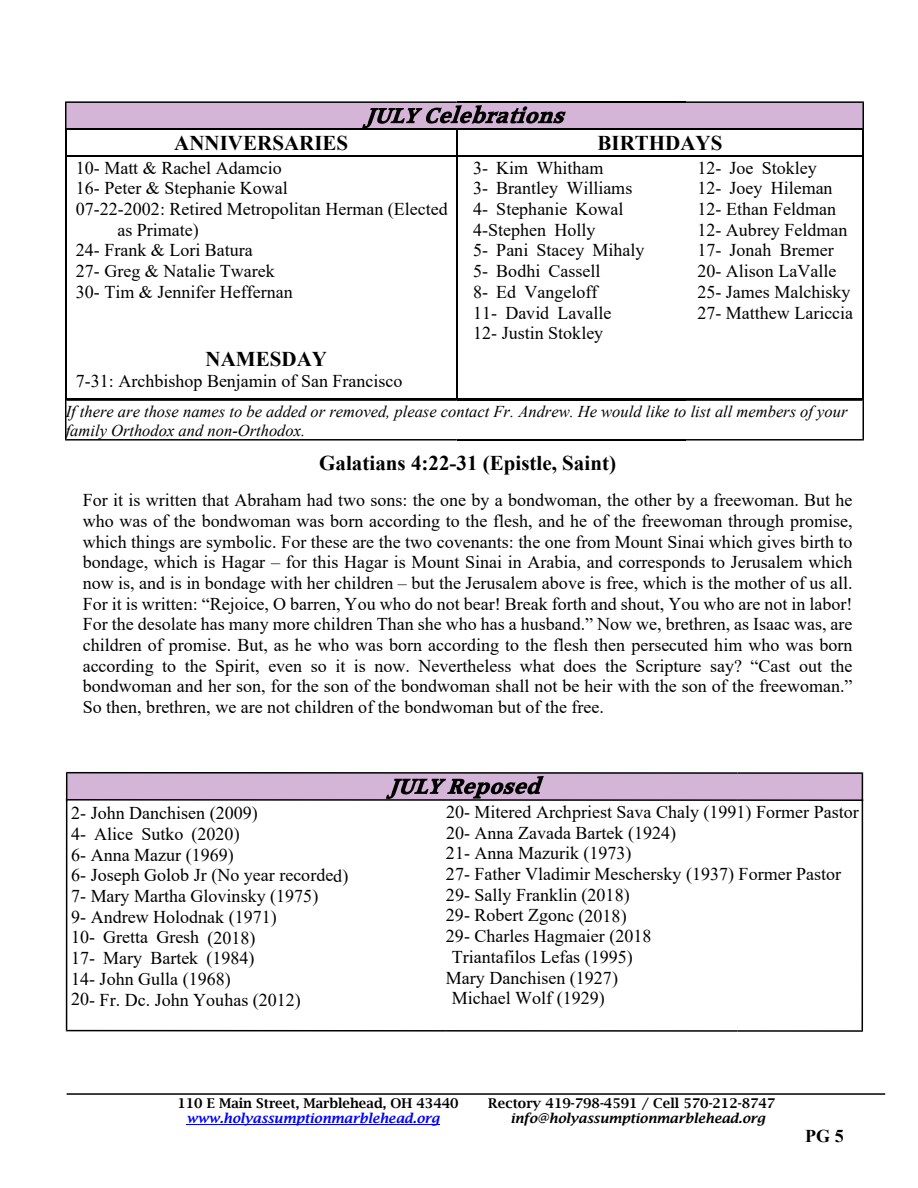
<style>
.page{position:relative;width:918px;height:1188px;background:#fff}
.page>*{position:absolute;margin:0;border:0;box-sizing:border-box;transform-origin:0 0}
.t1{font:700 21px "Times New Roman";color:#000}
.t2{font:18px/20.7px "Times New Roman";color:#000}
.t3{font:700 18px "Times New Roman";color:#000}
.t4{font:italic 16.5px/18.9px "Times New Roman";color:#000}
.t5{font:600 13.5px "Lucida Bright";color:#000}
.t6{font:italic 600 13.5px "Lucida Bright";color:#000}
.t7{font:italic 600 13.5px "Lucida Bright";color:#00f}
</style>
<div class="page">
<div style="left:67px;top:773px;width:795px;height:27px;background:#d5b5d7"></div>
<hr style="left:446px;top:772px;width:292px;height:2px;background:#000">
<hr style="left:446px;top:799px;width:292px;height:2px;background:#000">
<hr style="left:446px;top:1030px;width:292px;height:2px;background:#000">
<svg style="left:66px;top:772px;width:478px;height:260px"></svg>
<svg style="left:738px;top:772px;width:125px;height:260px"></svg>
<hr style="left:67px;top:1093px;width:818px;height:2px;background:#000">
<hr style="left:186px;top:1124px;width:254px;height:1px;background:#00f">
<div style="left:66px;top:102px;width:797px;height:27px;background:#d5b5d7"></div>
<hr style="left:457px;top:101px;width:228px;height:2px;background:#000">
<hr style="left:456px;top:129px;width:229px;height:1px;background:#000">
<hr style="left:456px;top:155px;width:229px;height:1px;background:#000">
<hr style="left:685px;top:155px;width:179px;height:1px;background:#000">
<hr style="left:65px;top:398px;width:392px;height:1px;background:#000">
<hr style="left:457px;top:398px;width:228px;height:1px;background:#000">
<hr style="left:685px;top:398px;width:178px;height:1px;background:#000">
<svg style="left:65px;top:101px;width:501px;height:55px"></svg>
<hr style="left:65px;top:155px;width:1px;height:244px;background:#000">
<hr style="left:456px;top:129px;width:2px;height:27px;background:#000">
<hr style="left:456px;top:155px;width:2px;height:244px;background:#000">
<svg style="left:685px;top:101px;width:179px;height:29px"></svg>
<hr style="left:862px;top:129px;width:2px;height:27px;background:#000">
<hr style="left:862px;top:155px;width:2px;height:244px;background:#000">
<hr style="left:457px;top:399px;width:228px;height:2px;background:#000">
<hr style="left:457px;top:439px;width:228px;height:2px;background:#000">
<svg style="left:65px;top:399px;width:392px;height:42px"></svg>
<svg style="left:685px;top:399px;width:179px;height:42px"></svg>
<p class="t1" style="left:174px;top:136px;width:175px">ANNIVERSARIES</p>
<p class="t1" style="left:598px;top:136px;width:126px">BIRTHDAYS</p>
<p class="t2" style="left:76px;top:159px;width:207px">10- Matt &amp; Rachel Adamcio</p>
<p class="t2" style="left:76px;top:180px;width:214px">16- Peter &amp; Stephanie Kowal</p>
<p class="t2" style="left:76px;top:200px;width:374px">07-22-2002: Retired Metropolitan Herman (Elected</p>
<p class="t2" style="left:117px;top:221px;width:83px">as Primate)</p>
<p class="t2" style="left:76px;top:242px;width:179px">24- Frank &amp; Lori Batura</p>
<p class="t2" style="left:76px;top:262px;width:200px">27- Greg &amp; Natalie Twarek</p>
<p class="t2" style="left:76px;top:283px;width:219px">30- Tim &amp; Jennifer Heffernan</p>
<p class="t2" style="left:473px;top:159px;width:173px">3- Kim Whitham<br>3- Brantley Williams<br>4- Stephanie Kowal<br>4-Stephen Holly<br>5- Pani Stacey Mihaly<br>5- Bodhi Cassell<br>8- Ed Vangeloff<br>11- David Lavalle<br>12- Justin Stokley</p>
<p class="t2" style="left:697px;top:159px;width:157px">12- Joe Stokley<br>12- Joey Hileman<br>12- Ethan Feldman<br>12- Aubrey Feldman<br>17- Jonah Bremer<br>20- Alison LaValle<br>25- James Malchisky<br>27- Matthew Lariccia</p>
<p class="t1" style="left:206px;top:352px;width:123px">NAMESDAY</p>
<p class="t2" style="left:76px;top:373px;width:328px">7-31: Archbishop Benjamin of San Francisco</p>
<p class="t4" style="left:66px;top:403px;width:783px">If there are those names to be added or removed, please contact Fr. Andrew. He would like to list all members of your family Orthodox and non-Orthodox.</p>
<p class="t1" style="left:319px;top:455px;width:298px">Galatians 4:22-31 (Epistle, Saint)</p>
<p class="t2" style="left:83px;top:492px;width:771px;text-align:justify">For it is written that Abraham had two sons: the one by a bondwoman, the other by a freewoman. But he who was of the bondwoman was born according to the flesh, and he of the freewoman through promise, which things are symbolic. For these are the two covenants: the one from Mount Sinai which gives birth to bondage, which is Hagar – for this Hagar is Mount Sinai in Arabia, and corresponds to Jerusalem which now is, and is in bondage with her children – but the Jerusalem above is free, which is the mother of us all.<br>For it is written: “Rejoice, O barren, You who do not bear! Break forth and shout, You who are not in labor!<br>For the desolate has many more children Than she who has a husband.” Now we, brethren, as Isaac was, are children of promise. But, as he who was born according to the flesh then persecuted him who was born according to the Spirit, even so it is now. Nevertheless what does the Scripture say? “Cast out the bondwoman and her son, for the son of the bondwoman shall not be heir with the son of the freewoman.” So then, brethren, we are not children of the bondwoman but of the free.</p>
<p class="t2" style="left:71px;top:805px;width:279px">2- John Danchisen (2009)<br>4- Alice Sutko (2020)<br>6- Anna Mazur (1969)<br>6- Joseph Golob Jr (No year recorded)<br>7- Mary Martha Glovinsky (1975)<br>9- Andrew Holodnak (1971)<br>10- Gretta Gresh (2018)<br>17- Mary Bartek (1984)<br>14- John Gulla (1968)<br>20- Fr. Dc. John Youhas (2012)</p>
<p class="t2" style="left:446px;top:803px;width:414px">20- Mitered Archpriest Sava Chaly (1991) Former Pastor</p>
<p class="t2" style="left:446px;top:824px;width:232px">20- Anna Zavada Bartek (1924)</p>
<p class="t2" style="left:446px;top:845px;width:187px">21- Anna Mazurik (1973)</p>
<p class="t2" style="left:446px;top:866px;width:397px">27- Father Vladimir Meschersky (1937) Former Pastor</p>
<p class="t2" style="left:446px;top:886px;width:185px">29- Sally Franklin (2018)</p>
<p class="t2" style="left:446px;top:907px;width:182px">29- Robert Zgonc (2018)</p>
<p class="t2" style="left:446px;top:928px;width:207px">29- Charles Hagmaier (2018</p>
<p class="t2" style="left:452px;top:948px;width:183px">Triantafilos Lefas (1995)</p>
<p class="t2" style="left:446px;top:969px;width:174px">Mary Danchisen (1927)</p>
<p class="t2" style="left:452px;top:990px;width:155px">Michael Wolf (1929)</p>
<p class="t5" style="left:177px;top:1097px;width:283px">110 E Main Street, Marblehead, OH 43440</p>
<p class="t5" style="left:488px;top:1097px;width:289px">Rectory 419-798-4591 / Cell 570-212-8747</p>
<p class="t7" style="left:186px;top:1113px;width:255px">www.holyassumptionmarblehead.org</p>
<p class="t6" style="left:510px;top:1113px;width:256px">info@holyassumptionmarblehead.org</p>
<p class="t3" style="left:805px;top:1130px;width:40px">PG 5</p>
</div>
